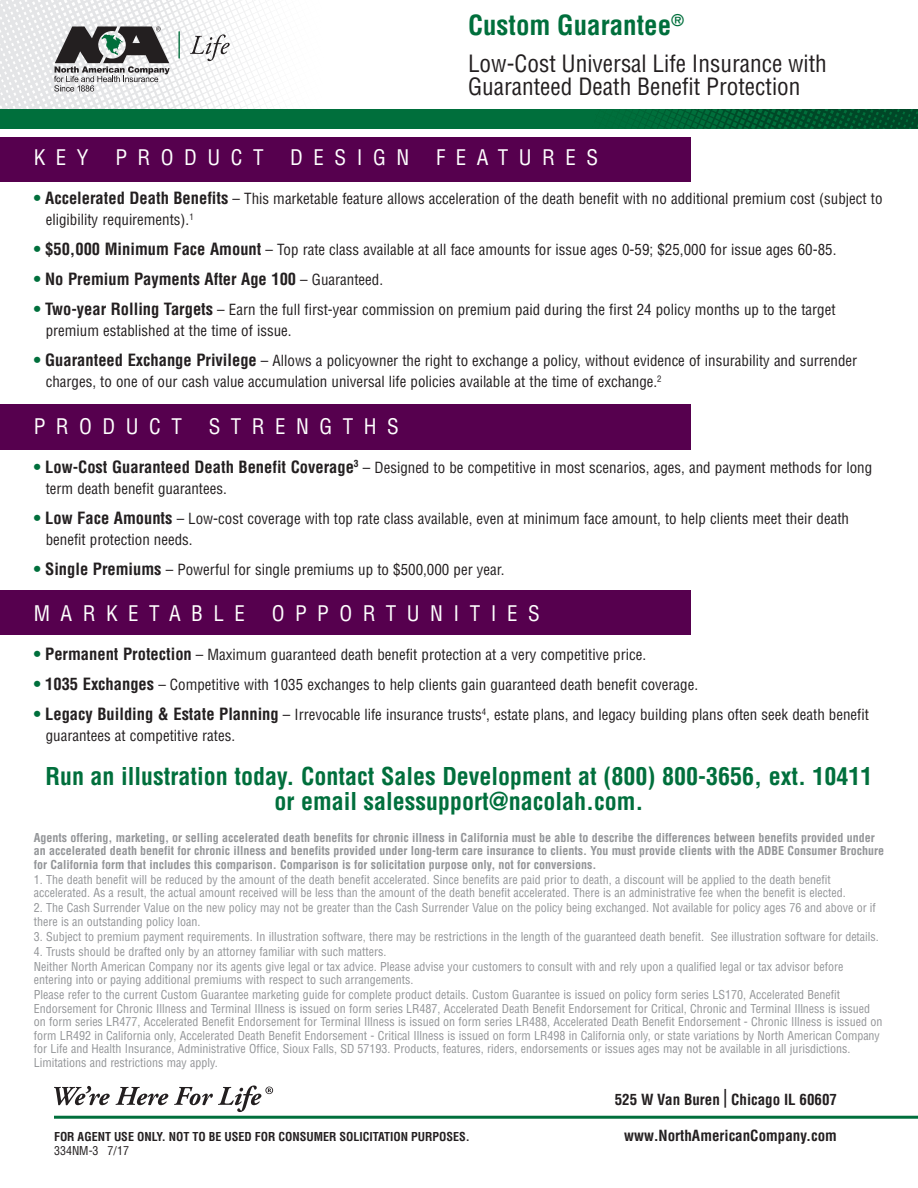
<style>
.page{position:relative;width:918px;height:1188px;background:#fff}
.page>*{position:absolute;margin:0;border:0;box-sizing:border-box;transform-origin:0 0}
.t1{font:700 condensed 27px "Helvetica";color:#006f3c}
.t2{font:700 condensed 24px/25.5px "Helvetica";color:#006f3c;text-align:center}
.t3{font:condensed 23.25px/22.5px "Helvetica";color:#231f20}
.t4{font:condensed 21px "Helvetica";letter-spacing:.5em;color:#fff}
.t5{font:700 condensed 16.5px "Helvetica";color:#231f20}
.t6{font:condensed 15px/21px "Helvetica";color:#231f20}
.t7{font:700 condensed 15px "Helvetica";color:#231f20}
.t8{font:condensed 12px/13.5px "Helvetica";color:#939598}
.t9{font:700 condensed 12px/13.5px "Helvetica";color:#939598}
.t10{font:700 condensed 12px "Helvetica";color:#231f20}
.t11{font:condensed 12px "Helvetica";color:#231f20}
.s1{font-weight:700;font-size:16.5px;color:#006f3c}
.s2{font-weight:700;font-size:16.5px}
.s3{color:#006f3c}
.s4{font-weight:400;font-size:15px}
.s5{font-size:18.75px}
</style>
<div class="page">
<hr style="left:54px;top:1116px;width:864px;height:3px;background:#006f3c">
<svg style="left:54px;top:1086px;width:219px;height:26px"></svg>
<div style="left:0;top:109px;width:918px;height:20px;background:#006f3c"></div>
<svg style="left:0;top:0;width:265px;height:109px"></svg>
<svg style="left:631px;top:109px;width:287px;height:20px"></svg>
<div style="left:0;top:404px;width:691px;height:45px;background:#56004e"></div>
<div style="left:0;top:590px;width:691px;height:45px;background:#56004e"></div>
<div style="left:0;top:137px;width:691px;height:45px;background:#56004e"></div>
<h1 class="t1" style="left:468px;top:8px;width:218px">Custom Guarantee<sup>®</sup></h1>
<h3 class="t3" style="left:468px;top:52px;width:360px">Low-Cost Universal Life Insurance with<br>Guaranteed Death Benefit Protection</h3>
<h3 class="t4" style="left:34px;top:144px;width:56px">KEY</h3>
<h3 class="t4" style="left:115px;top:144px;width:150px">PRODUCT</h3>
<h3 class="t4" style="left:290px;top:144px;width:121px">DESIGN</h3>
<h3 class="t4" style="left:436px;top:144px;width:164px">FEATURES</h3>
<p class="t6" style="left:46px;top:188px;width:838px;text-indent:-12px"><span class="s1">•</span> <span class="s2">Accelerated Death Benefits</span> – This marketable feature allows acceleration of the death benefit with no additional premium cost (subject to eligibility requirements).<sup>1</sup></p>
<p class="t6" style="left:34px;top:239px;width:804px"><span class="s1">•</span> <span class="s2">$50,000 Minimum Face Amount</span> – Top rate class available at all face amounts for issue ages 0-59; $25,000 for issue ages 60-85.</p>
<h3 class="t5" style="left:34px;top:269px;width:351px"><span class="s3">•</span> No Premium Payments After Age 100 <span class="s4">– Guaranteed.</span></h3>
<p class="t6" style="left:46px;top:299px;width:791px;text-indent:-12px"><span class="s1">•</span> <span class="s2">Two-year Rolling Targets</span> – Earn the full first-year commission on premium paid during the first 24 policy months up to the target premium established at the time of issue.</p>
<p class="t6" style="left:46px;top:350px;width:813px;text-indent:-12px"><span class="s1">•</span> <span class="s2">Guaranteed Exchange Privilege</span> – Allows a policyowner the right to exchange a policy, without evidence of insurability and surrender charges, to one of our cash value accumulation universal life policies available at the time of exchange.<sup>2</sup></p>
<h3 class="t4" style="left:34px;top:413px;width:150px">PRODUCT</h3>
<h3 class="t4" style="left:209px;top:413px;width:192px">STRENGTHS</h3>
<p class="t6" style="left:46px;top:456px;width:828px;text-indent:-12px"><span class="s1">•</span> <span class="s2">Low-Cost Guaranteed Death Benefit Coverage</span><sup>3</sup> – Designed to be competitive in most scenarios, ages, and payment methods for long term death benefit guarantees.</p>
<p class="t6" style="left:46px;top:507px;width:805px;text-indent:-12px"><span class="s1">•</span> <span class="s2">Low Face Amounts</span> – Low-cost coverage with top rate class available, even at minimum face amount, to help clients meet their death benefit protection needs.</p>
<p class="t6" style="left:34px;top:558px;width:472px"><span class="s1">•</span> <span class="s2">Single Premiums</span> – Powerful for single premiums up to $500,000 per year.</p>
<h3 class="t4" style="left:34px;top:600px;width:213px">MARKETABLE</h3>
<h3 class="t4" style="left:272px;top:600px;width:269px">OPPORTUNITIES</h3>
<p class="t6" style="left:34px;top:644px;width:614px"><span class="s1">•</span> <span class="s2">Permanent Protection</span> – Maximum guaranteed death benefit protection at a very competitive price.</p>
<p class="t6" style="left:34px;top:674px;width:666px"><span class="s1">•</span> <span class="s2">1035 Exchanges</span> – Competitive with 1035 exchanges to help clients gain guaranteed death benefit coverage.</p>
<p class="t6" style="left:46px;top:704px;width:825px;text-indent:-12px"><span class="s1">•</span> <span class="s2">Legacy Building &amp; Estate Planning</span> – Irrevocable life insurance trusts<sup>4</sup>, estate plans, and legacy building plans often seek death benefit guarantees at competitive rates.</p>
<h2 class="t2" style="left:45px;top:763px;width:829px">Run an illustration today. Contact Sales Development at (800) 800-3656, ext. 10411 or email salessupport@nacolah.com.</h2>
<p class="t9" style="left:34px;top:830px;width:852px">Agents offering, marketing, or selling accelerated death benefits for chronic illness in California must be able to describe the differences between benefits provided under an accelerated death benefit for chronic illness and benefits provided under long-term care insurance to clients. You must provide clients with the ADBE Consumer Brochure for California form that includes this comparison. Comparison is for solicitation purpose only, not for conversions.</p>
<p class="t8" style="left:34px;top:872px;width:814px">1. The death benefit will be reduced by the amount of the death benefit accelerated. Since benefits are paid prior to death, a discount will be applied to the death benefit accelerated. As a result, the actual amount received will be less than the amount of the death benefit accelerated. There is an administrative fee when the benefit is elected.</p>
<p class="t8" style="left:34px;top:901px;width:844px">2. The Cash Surrender Value on the new policy may not be greater than the Cash Surrender Value on the policy being exchanged. Not available for policy ages 76 and above or if there is an outstanding policy loan.</p>
<p class="t8" style="left:34px;top:929px;width:847px">3. Subject to premium payment requirements. In illustration software, there may be restrictions in the length of the guaranteed death benefit. See illustration software for details.</p>
<p class="t8" style="left:34px;top:944px;width:811px;line-height:15px">4. Trusts should be drafted only by an attorney familiar with such matters.<br>Neither North American Company nor its agents give legal or tax advice. Please advise your customers to consult with and rely upon a qualified legal or tax advisor before</p>
<p class="t8" style="left:34px;top:972px;width:808px;line-height:15px">entering into or paying additional premiums with respect to such arrangements.<br>Please refer to the current Custom Guarantee marketing guide for complete product details. Custom Guarantee is issued on policy form series LS170, Accelerated Benefit</p>
<p class="t8" style="left:34px;top:1001px;width:850px">Endorsement for Chronic Illness and Terminal Illness is issued on form series LR487, Accelerated Death Benefit Endorsement for Critical, Chronic and Terminal Illness is issued on form series LR477, Accelerated Benefit Endorsement for Terminal Illness is issued on form series LR488, Accelerated Death Benefit Endorsement - Chronic Illness is issued on form LR492 in California only, Accelerated Death Benefit Endorsement - Critical Illness is issued on form LR498 in California only, or state variations by North American Company for Life and Health Insurance, Administrative Office, Sioux Falls, SD 57193. Products, features, riders, endorsements or issues ages may not be available in all jurisdictions.<br>Limitations and restrictions may apply.</p>
<p class="t10" style="left:54px;top:1129px;width:417px">FOR AGENT USE ONLY. NOT TO BE USED FOR CONSUMER SOLICITATION PURPOSES.</p>
<p class="t11" style="left:54px;top:1143px;width:76px">334NM-3 7/17</p>
<p class="t7" style="left:615px;top:1090px;width:224px">525 W Van Buren <span class="s5">|</span> Chicago IL 60607</p>
<p class="t7" style="left:624px;top:1126px;width:214px">www.NorthAmericanCompany.com</p>
</div>
